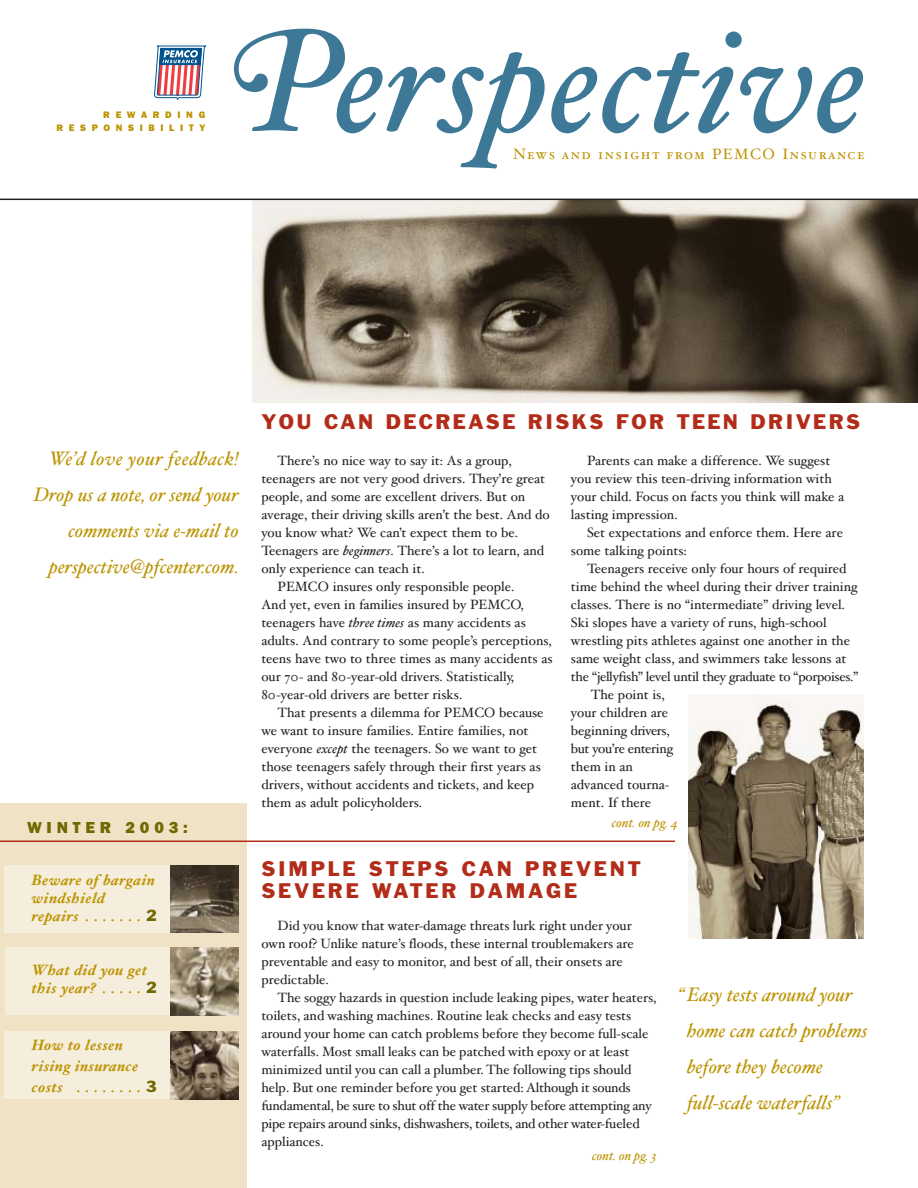
<style>
.page{position:relative;width:918px;height:1188px;background:#fff}
.page>*{position:absolute;margin:0;border:0;box-sizing:border-box;transform-origin:0 0}
.t1{font:144px "Hoefler Text Italic Swash";color:#3d7897}
.t2{font:italic 19.5px/36px "Hoefler Text";color:#bc9300;text-align:right}
.t3{font:19.5px/22.5px "Franklin Gothic";letter-spacing:.145em;color:#b22c19}
.t4{font:19.5px "Franklin Gothic";letter-spacing:.125em;color:#b22c19}
.t5{font:800 16.5px "Franklin Gothic";letter-spacing:.29em;color:#706900}
.t6{font:italic 700 15px/18px "Hoefler Text";letter-spacing:.025em;color:#bc9300}
.t7{font:15px "Hoefler Text Roman Small Caps";letter-spacing:.095em;color:#bc9300}
.t8{font:13.5px/18px "Hoefler Text";color:#231f1f}
.t9{font:13.5px/18px "Hoefler Text";color:#231f1f}
.t10{font:13.5px "Hoefler Text";letter-spacing:-.025em;color:#231f1f}
.t11{font:italic 13.5px "Hoefler Text";color:#bc9300}
.t12{font:13.5px "Hoefler Text";letter-spacing:-.03em;color:#231f1f}
.t13{font:800 9.75px "Franklin Gothic";letter-spacing:.58em;color:#bc9300}
.s1{font-family:"Franklin Gothic";font-weight:400;font-style:normal;color:#706900}
.s2{font-style:italic}
</style>
<div class="page">
<img style="left:252px;top:200px;width:666px;height:202px">
<svg style="left:154px;top:45px;width:52px;height:55px"></svg>
<img style="left:688px;top:695px;width:176px;height:243px">
<div style="left:0;top:803px;width:246px;height:385px;background:#f0e2c4"></div>
<hr style="left:0;top:841px;width:675px;height:1px;background:#b22c19">
<hr style="left:0;top:199px;width:918px;height:1px;background:#231f1f">
<div style="left:4px;top:1032px;width:220px;height:67px;background:#f6eedd"></div>
<div style="left:4px;top:865px;width:223px;height:68px;background:#f6eedd"></div>
<div style="left:5px;top:948px;width:219px;height:67px;background:#f6eedd"></div>
<img style="left:171px;top:865px;width:67px;height:68px">
<img style="left:171px;top:948px;width:67px;height:67px">
<img style="left:171px;top:1032px;width:67px;height:67px">
<p class="t13" style="left:103px;top:111px;width:104px">REWARDING</p>
<p class="t13" style="left:56px;top:124px;width:150px">RESPONSIBILITY</p>
<h1 class="t1" style="left:227px;top:28px;width:642px">Perspective</h1>
<p class="t7" style="left:513px;top:145px;width:353px">News and insight from PEMCO Insurance</p>
<h2 class="t2" style="left:34px;top:443px;width:207px">We’d love your feedback!<br>Drop us a note, or send your comments via e-mail to perspective@pfcenter.com.</h2>
<p class="t5" style="left:27px;top:822px;width:162px">WINTER 2003:</p>
<p class="t6" style="left:32px;top:874px;width:126px">Beware of bargain windshield<br>repairs . . . . . . . <span class="s1">2</span></p>
<p class="t6" style="left:32px;top:964px;width:126px">What did you get this year? . . . . . <span class="s1">2</span></p>
<p class="t6" style="left:32px;top:1037px;width:126px;line-height:21px">How to lessen rising insurance costs . . . . . . . . <span class="s1">3</span></p>
<h2 class="t4" style="left:261px;top:414px;width:600px">YOU CAN DECREASE RISKS FOR TEEN DRIVERS</h2>
<p class="t8" style="left:278px;top:453px;width:236px">There’s no nice way to say it: As a group,</p>
<p class="t8" style="left:261px;top:471px;width:285px">teenagers are not very good drivers. They’re great</p>
<p class="t8" style="left:261px;top:489px;width:265px">people, and some are excellent drivers. But on</p>
<p class="t8" style="left:261px;top:507px;width:290px">average, their driving skills aren’t the best. And do</p>
<p class="t8" style="left:261px;top:525px;width:258px">you know what? We can’t expect them to be.</p>
<p class="t8" style="left:261px;top:543px;width:284px">Teenagers are <span class="s2">beginners</span>. There’s a lot to learn, and</p>
<p class="t8" style="left:261px;top:561px;width:165px">only experience can teach it.</p>
<p class="t8" style="left:278px;top:579px;width:238px">PEMCO insures only responsible people.</p>
<p class="t8" style="left:261px;top:597px;width:264px">And yet, even in families insured by PEMCO,</p>
<p class="t8" style="left:261px;top:615px;width:266px">teenagers have <span class="s2">three times</span> as many accidents as</p>
<p class="t8" style="left:261px;top:633px;width:292px">adults. And contrary to some people’s perceptions,</p>
<p class="t8" style="left:261px;top:651px;width:293px">teens have two to three times as many accidents as</p>
<p class="t8" style="left:261px;top:669px;width:254px">our 70- and 80-year-old drivers. Statistically,</p>
<p class="t8" style="left:261px;top:687px;width:203px">80-year-old drivers are better risks.</p>
<p class="t8" style="left:278px;top:705px;width:268px">That presents a dilemma for PEMCO because</p>
<p class="t8" style="left:261px;top:723px;width:269px">we want to insure families. Entire families, not</p>
<p class="t8" style="left:261px;top:741px;width:277px">everyone <span class="s2">except</span> the teenagers. So we want to get</p>
<p class="t8" style="left:261px;top:759px;width:281px">those teenagers safely through their first years as</p>
<p class="t8" style="left:261px;top:777px;width:274px">drivers, without accidents and tickets, and keep</p>
<p class="t8" style="left:261px;top:795px;width:162px">them as adult policyholders.</p>
<p class="t8" style="left:571px;top:453px;width:275px;text-indent:16px">Parents can make a difference. We suggest you review this teen-driving information with your child. Focus on facts you think will make a lasting impression.</p>
<p class="t8" style="left:571px;top:525px;width:274px;text-indent:16px">Set expectations and enforce them. Here are some talking points:</p>
<p class="t8" style="left:587px;top:561px;width:261px">Teenagers receive only four hours of required</p>
<p class="t8" style="left:571px;top:579px;width:288px">time behind the wheel during their driver training</p>
<p class="t8" style="left:571px;top:597px;width:275px">classes. There is no “intermediate” driving level.</p>
<p class="t8" style="left:571px;top:615px;width:257px">Ski slopes have a variety of runs, high-school</p>
<p class="t8" style="left:571px;top:633px;width:281px">wrestling pits athletes against one another in the</p>
<p class="t8" style="left:571px;top:651px;width:277px">same weight class, and swimmers take lessons at</p>
<p class="t10" style="left:571px;top:671px;width:289px">the “jellyfish” level until they graduate to “porpoises.”</p>
<p class="t8" style="left:591px;top:687px;width:75px">The point is,</p>
<p class="t8" style="left:571px;top:705px;width:99px">your children are</p>
<p class="t8" style="left:571px;top:723px;width:100px">beginning drivers,</p>
<p class="t12" style="left:571px;top:743px;width:104px">but you’re entering</p>
<p class="t8" style="left:571px;top:759px;width:63px">them in an</p>
<p class="t8" style="left:571px;top:777px;width:100px">advanced tourna-</p>
<p class="t8" style="left:571px;top:795px;width:82px">ment. If there</p>
<p class="t11" style="left:612px;top:818px;width:68px">cont. on pg. 4</p>
<h2 class="t3" style="left:261px;top:859px;width:381px">SIMPLE STEPS CAN PREVENT<br>SEVERE WATER DAMAGE</h2>
<p class="t9" style="left:261px;top:918px;width:374px;text-indent:16px">Did you know that water-damage threats lurk right under your own roof? Unlike nature’s floods, these internal troublemakers are preventable and easy to monitor, and best of all, their onsets are predictable.</p>
<p class="t9" style="left:261px;top:990px;width:397px;text-indent:16px">The soggy hazards in question include leaking pipes, water heaters, toilets, and washing machines. Routine leak checks and easy tests around your home can catch problems before they become full-scale waterfalls. Most small leaks can be patched with epoxy or at least minimized until you can call a plumber. The following tips should help. But one reminder before you get started: Although it sounds fundamental, be sure to shut off the water supply before attempting any pipe repairs around sinks, dishwashers, toilets, and other water-fueled appliances.</p>
<p class="t11" style="left:592px;top:1150px;width:66px">cont. on pg. 3</p>
<h2 class="t2" style="left:687px;top:979px;width:182px;text-align:left;text-indent:-9px">“Easy tests around your home can catch problems before they become full-scale waterfalls”</h2>
</div>
